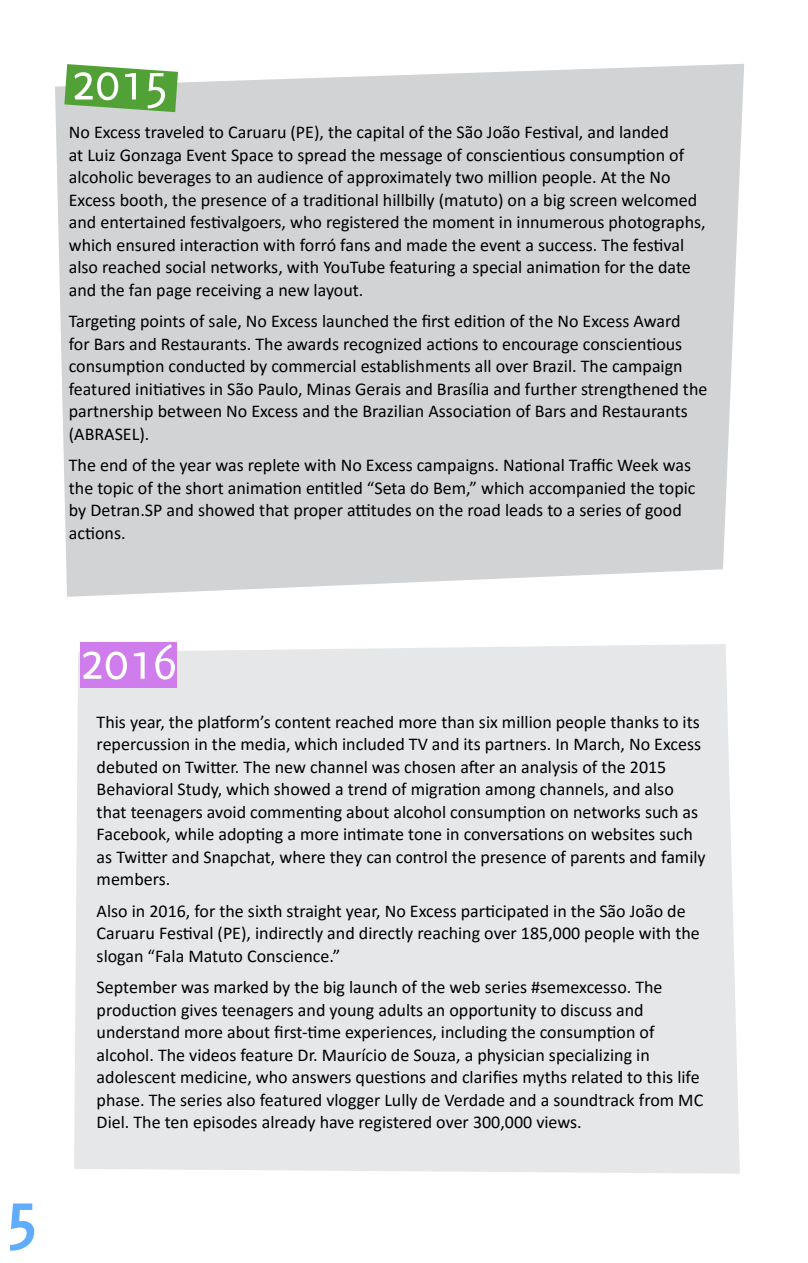
<style>
.page{position:relative;width:808px;height:1263px;background:#fff}
.page>*{position:absolute;margin:0;border:0;box-sizing:border-box;transform-origin:0 0}
.t1{font:700 72px "Delicious";color:#60adfd}
.t2{font:54px "Delicious";color:#fff}
.t3{font:18px/22.5px "Calibri";color:#000}
</style>
<div class="page">
<div style="left:55px;top:64px;width:689px;height:533px;background:#d1d3d4"></div>
<svg style="left:64px;top:64px;width:114px;height:48px;background:#6dad56"></svg>
<div style="left:74px;top:644px;width:666px;height:530px;background:#e6e7e8"></div>
<div style="left:80px;top:642px;width:97px;height:45px;background:#cf7ded"></div>
<h2 class="t2" style="left:71px;top:51px;width:99px">2015</h2>
<p class="t3" style="left:69px;top:121px;width:638px">No Excess traveled to Caruaru (PE), the capital of the São João Festival, and landed<br>at Luiz Gonzaga Event Space to spread the message of conscientious consumption of alcoholic beverages to an audience of approximately two million people. At the No Excess booth, the presence of a traditional hillbilly (matuto) on a big screen welcomed and entertained festivalgoers, who registered the moment in innumerous photographs, which ensured interaction with forró fans and made the event a success. The festival also reached social networks, with YouTube featuring a special animation for the date and the fan page receiving a new layout.</p>
<p class="t3" style="left:69px;top:310px;width:640px">Targeting points of sale, No Excess launched the first edition of the No Excess Award<br>for Bars and Restaurants. The awards recognized actions to encourage conscientious consumption conducted by commercial establishments all over Brazil. The campaign featured initiatives in São Paulo, Minas Gerais and Brasília and further strengthened the partnership between No Excess and the Brazilian Association of Bars and Restaurants (ABRASEL).</p>
<p class="t3" style="left:69px;top:454px;width:628px">The end of the year was replete with No Excess campaigns. National Traffic Week was the topic of the short animation entitled “Seta do Bem,” which accompanied the topic by Detran.SP and showed that proper attitudes on the road leads to a series of good actions.</p>
<h1 class="t1" style="left:6px;top:1174px;width:34px">5</h1>
<h2 class="t2" style="left:80px;top:631px;width:99px">2016</h2>
<p class="t3" style="left:97px;top:710px;width:611px">This year, the platform’s content reached more than six million people thanks to its repercussion in the media, which included TV and its partners. In March, No Excess debuted on Twitter. The new channel was chosen after an analysis of the 2015<br>Behavioral Study, which showed a trend of migration among channels, and also that teenagers avoid commenting about alcohol consumption on networks such as Facebook, while adopting a more intimate tone in conversations on websites such as Twitter and Snapchat, where they can control the presence of parents and family members.</p>
<p class="t3" style="left:97px;top:899px;width:605px">Also in 2016, for the sixth straight year, No Excess participated in the São João de<br>Caruaru Festival (PE), indirectly and directly reaching over 185,000 people with the slogan “Fala Matuto Conscience.”</p>
<p class="t3" style="left:97px;top:975px;width:608px">September was marked by the big launch of the web series #semexcesso. The production gives teenagers and young adults an opportunity to discuss and understand more about first-time experiences, including the consumption of alcohol. The videos feature Dr. Maurício de Souza, a physician specializing in adolescent medicine, who answers questions and clarifies myths related to this life phase. The series also featured vlogger Lully de Verdade and a soundtrack from MC Diel. The ten episodes already have registered over 300,000 views.</p>
</div>
